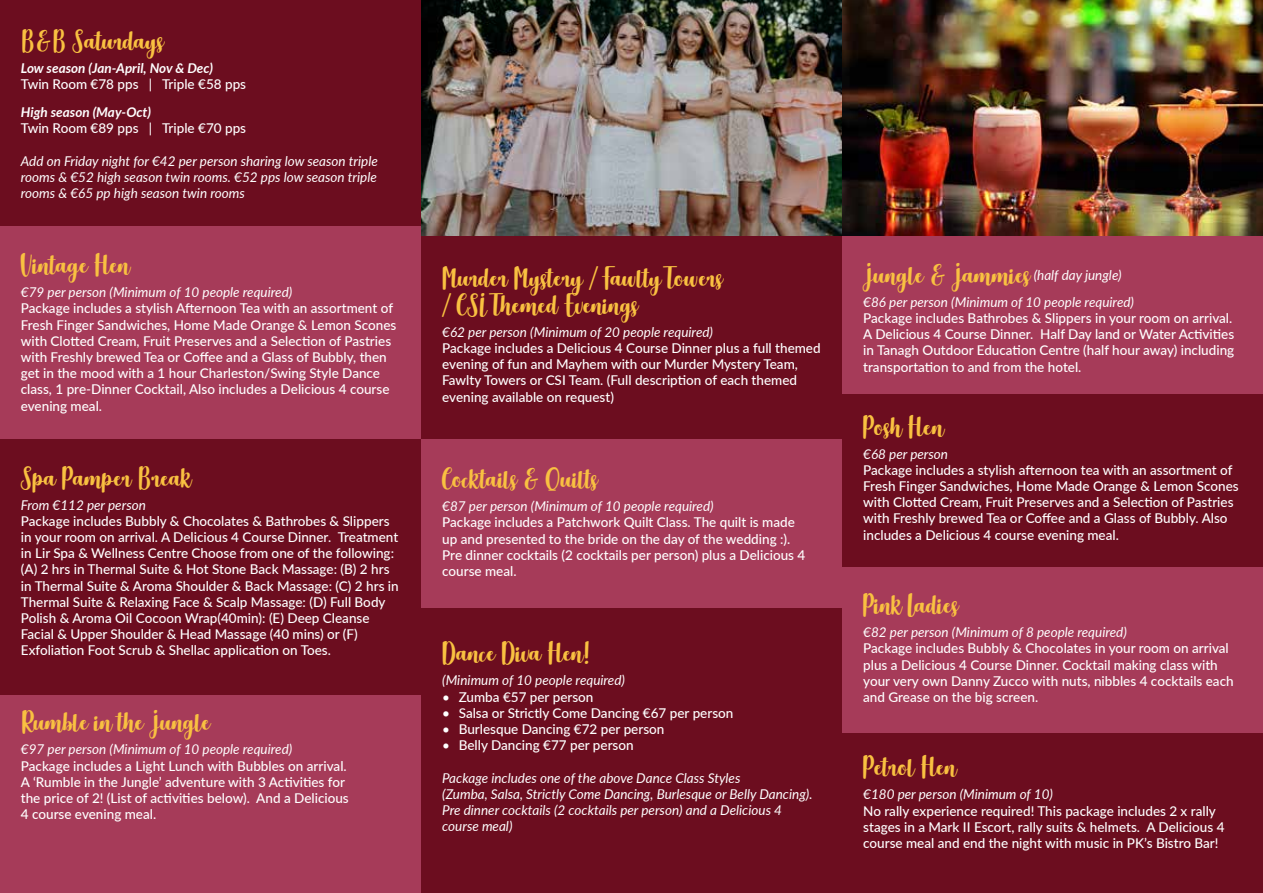
<style>
.page{position:relative;width:1263px;height:893px;background:#a63b59}
.page>*{position:absolute;margin:0;border:0;box-sizing:border-box;transform-origin:0 0}
.t1{font:22.5px/27px "Delicious Adventures";color:#f9c141}
.t2{font:500 13.5px/16.2px "Lato";color:#fff}
.t3{font:italic 13.5px/16.2px "Lato";color:#fff}
.t4{font:italic 700 13.5px "Lato";color:#fff}
.s1{font-weight:400;font-style:italic}
.s2{font-family:"Delicious Adventures";font-style:normal;font-size:22.5px;color:#f9c141}
</style>
<div class="page">
<div style="left:842px;top:733px;width:421px;height:160px;background:#6c0d1f"></div>
<div style="left:0;top:439px;width:421px;height:255px;background:#6c0d1f"></div>
<div style="left:842px;top:394px;width:421px;height:173px;background:#6c0d1f"></div>
<div style="left:421px;top:608px;width:421px;height:285px;background:#6c0d1f"></div>
<div style="left:421px;top:194px;width:421px;height:245px;background:#6c0d1f"></div>
<div style="left:0;top:0;width:421px;height:225px;background:#6c0d1f"></div>
<img style="left:421px;top:0;width:842px;height:235px">
<h1 class="t1" style="left:21px;top:24px;width:145px">B&amp;B Saturdays</h1>
<p class="t4" style="left:21px;top:58px;width:194px">Low season (Jan-April, Nov &amp; Dec)</p>
<p class="t2" style="left:21px;top:75px;width:227px">Twin Room €78 pps | Triple €58 pps</p>
<p class="t4" style="left:21px;top:102px;width:132px">High season (May-Oct)</p>
<p class="t2" style="left:21px;top:120px;width:227px">Twin Room €89 pps | Triple €70 pps</p>
<p class="t3" style="left:21px;top:152px;width:359px;text-align:justify">Add on Friday night for €42 per person sharing low season triple rooms &amp; €52 high season twin rooms. €52 pps low season triple rooms &amp; €65 pp high season twin rooms</p>
<h1 class="t1" style="left:21px;top:249px;width:111px">Vintage Hen</h1>
<p class="t3" style="left:21px;top:284px;width:273px">€79 per person (Minimum of 10 people required)</p>
<p class="t2" style="left:21px;top:300px;width:377px">Package includes a stylish Afternoon Tea with an assortment of Fresh Finger Sandwiches, Home Made Orange &amp; Lemon Scones with Clotted Cream, Fruit Preserves and a Selection of Pastries with Freshly brewed Tea or Coffee and a Glass of Bubbly, then get in the mood with a 1 hour Charleston/Swing Style Dance class, 1 pre-Dinner Cocktail, Also includes a Delicious 4 course evening meal.</p>
<h1 class="t1" style="left:21px;top:461px;width:172px">Spa Pamper Break</h1>
<p class="t3" style="left:21px;top:496px;width:127px">From €112 per person</p>
<p class="t2" style="left:21px;top:512px;width:379px">Package includes Bubbly &amp; Chocolates &amp; Bathrobes &amp; Slippers in your room on arrival. A Delicious 4 Course Dinner. Treatment in Lir Spa &amp; Wellness Centre Choose from one of the following: (A) 2 hrs in Thermal Suite &amp; Hot Stone Back Massage: (B) 2 hrs in Thermal Suite &amp; Aroma Shoulder &amp; Back Massage: (C) 2 hrs in Thermal Suite &amp; Relaxing Face &amp; Scalp Massage: (D) Full Body Polish &amp; Aroma Oil Cocoon Wrap(40min): (E) Deep Cleanse Facial &amp; Upper Shoulder &amp; Head Massage (40 mins) or (F)<br>Exfoliation Foot Scrub &amp; Shellac application on Toes.</p>
<h1 class="t1" style="left:21px;top:706px;width:191px">Rumble in the Jungle</h1>
<p class="t3" style="left:21px;top:741px;width:273px">€97 per person (Minimum of 10 people required)</p>
<p class="t2" style="left:21px;top:757px;width:329px">Package includes a Light Lunch with Bubbles on arrival.<br>A ‘Rumble in the Jungle’ adventure with 3 Activities for the price of 2! (List of activities below). And a Delicious 4 course evening meal.</p>
<h1 class="t1" style="left:442px;top:262px;width:282px">Murder Mystery / Fawlty Towers / CSI Themed Evenings</h1>
<p class="t3" style="left:442px;top:323px;width:272px">€62 per person (Minimum of 20 people required)</p>
<p class="t2" style="left:442px;top:339px;width:380px">Package includes a Delicious 4 Course Dinner plus a full themed evening of fun and Mayhem with our Murder Mystery Team, Fawlty Towers or CSI Team. (Full description of each themed evening available on request)</p>
<h1 class="t1" style="left:442px;top:463px;width:157px">Cocktails &amp; Quilts</h1>
<p class="t3" style="left:442px;top:498px;width:273px">€87 per person (Minimum of 10 people required)</p>
<p class="t2" style="left:442px;top:514px;width:365px">Package includes a Patchwork Quilt Class. The quilt is made up and presented to the bride on the day of the wedding :).<br>Pre dinner cocktails (2 cocktails per person) plus a Delicious 4 course meal.</p>
<h1 class="t1" style="left:442px;top:637px;width:161px">Dance Diva Hen!</h1>
<p class="t3" style="left:442px;top:672px;width:184px">(Minimum of 10 people required)</p>
<p class="t2" style="left:442px;top:688px;width:153px"><span class="s1">•</span> Zumba €57 per person</p>
<p class="t2" style="left:442px;top:704px;width:293px">• Salsa or Strictly Come Dancing €67 per person</p>
<p class="t2" style="left:442px;top:720px;width:224px"><span class="s1">•</span> Burlesque Dancing €72 per person</p>
<p class="t2" style="left:442px;top:737px;width:193px"><span class="s1">•</span> Belly Dancing €77 per person</p>
<p class="t3" style="left:442px;top:769px;width:372px">Package includes one of the above Dance Class Styles<br>(Zumba, Salsa, Strictly Come Dancing, Burlesque or Belly Dancing).<br>Pre dinner cocktails (2 cocktails per person) and a Delicious 4 course meal)</p>
<p class="t3" style="left:863px;top:261px;width:272px;line-height:27px"><span class="s2">Jungle &amp; Jammies</span> (half day jungle) €86 per person (Minimum of 10 people required)</p>
<p class="t2" style="left:863px;top:309px;width:373px">Package includes Bathrobes &amp; Slippers in your room on arrival.<br>A Delicious 4 Course Dinner. Half Day land or Water Activities in Tanagh Outdoor Education Centre (half hour away) including transportation to and from the hotel.</p>
<h1 class="t1" style="left:863px;top:410px;width:82px">Posh Hen</h1>
<p class="t3" style="left:863px;top:445px;width:86px">€68 per person</p>
<p class="t2" style="left:863px;top:461px;width:377px">Package includes a stylish afternoon tea with an assortment of Fresh Finger Sandwiches, Home Made Orange &amp; Lemon Scones with Clotted Cream, Fruit Preserves and a Selection of Pastries with Freshly brewed Tea or Coffee and a Glass of Bubbly. Also includes a Delicious 4 course evening meal.</p>
<h1 class="t1" style="left:863px;top:589px;width:97px">Pink Ladies</h1>
<p class="t3" style="left:863px;top:624px;width:265px">€82 per person (Minimum of 8 people required)</p>
<p class="t2" style="left:863px;top:640px;width:372px">Package includes Bubbly &amp; Chocolates in your room on arrival plus a Delicious 4 Course Dinner. Cocktail making class with your very own Danny Zucco with nuts, nibbles 4 cocktails each and Grease on the big screen.</p>
<h1 class="t1" style="left:863px;top:751px;width:95px">Petrol Hen</h1>
<p class="t3" style="left:863px;top:786px;width:191px">€180 per person (Minimum of 10)</p>
<p class="t2" style="left:863px;top:802px;width:363px">No rally experience required! This package includes 2 x rally stages in a Mark II Escort, rally suits &amp; helmets. A Delicious 4 course meal and end the night with music in PK’s Bistro Bar!</p>
</div>
